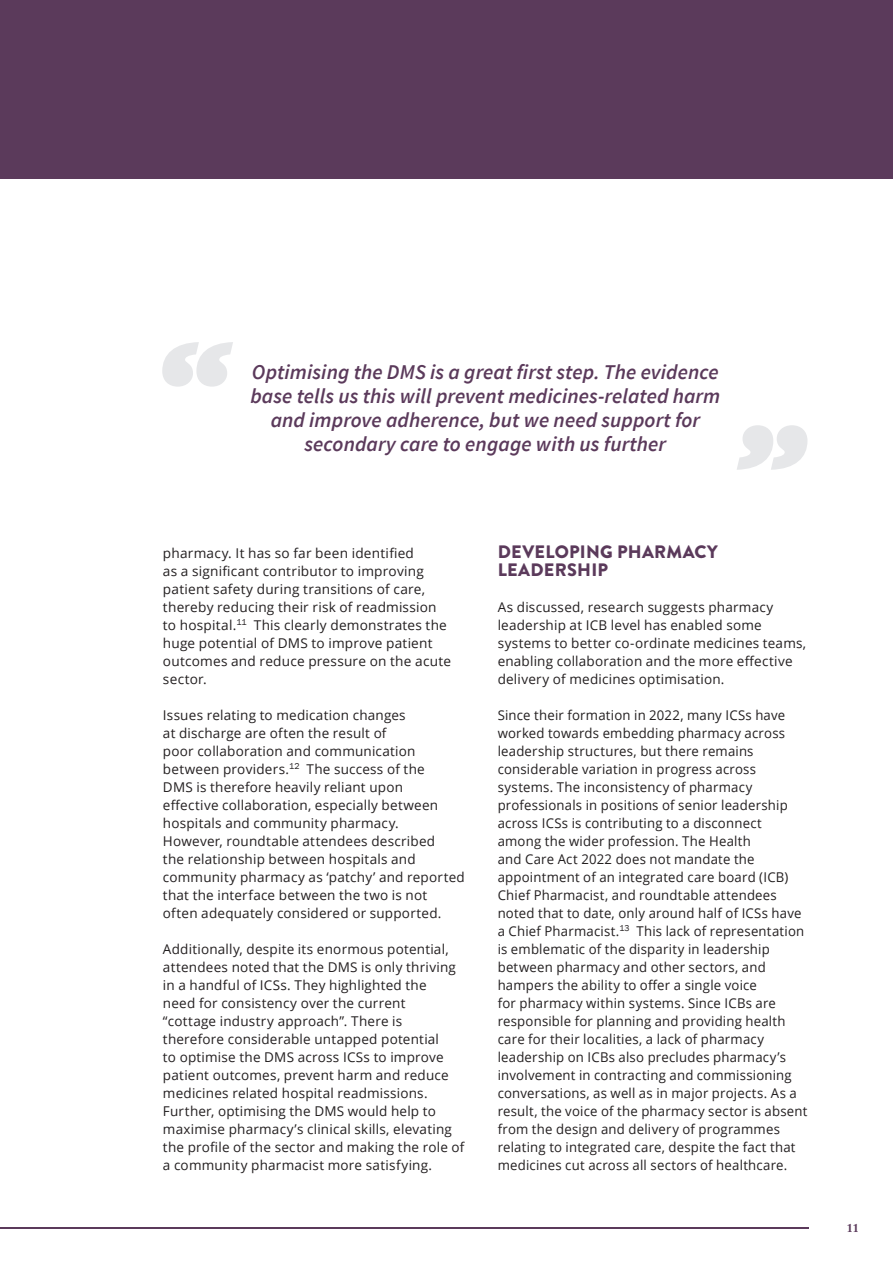
<style>
.page{position:relative;width:893px;height:1263px;background:#fff}
.page>*{position:absolute;margin:0;border:0;box-sizing:border-box;transform-origin:0 0}
.t1{font:italic 600 21px/24px "Source Sans Pro";letter-spacing:.005em;color:#5b3a5b;text-align:center}
.Main_Body{font:900 18px/18px "Brandon Grotesque";letter-spacing:.015em;color:#5b3a5b}
.Main_Body-2{font:13.5px/18px "Open Sans";letter-spacing:.015em;color:#231f20}
.t2{font:700 12px "Adobe Caslon Pro";color:#5b3a5b}
</style>
<div class="page">
<div style="left:0;top:0;width:893px;height:179px;background:#5b3a5b"></div>
<svg style="left:162px;top:342px;width:71px;height:45px"></svg>
<svg style="left:737px;top:425px;width:70px;height:45px"></svg>
<hr style="left:0;top:1227px;width:808px;height:2px;background:#5b3a5b">
<p class="t1" style="left:250px;top:360px;width:471px">Optimising the DMS is a great first step. The evidence base tells us this will prevent medicines-related harm and improve adherence, but we need support for secondary care to engage with us further</p>
<p class="Main_Body-2" style="left:163px;top:544px;width:290px">pharmacy. It has so far been identified<br>as a significant contributor to improving patient safety during transitions of care, thereby reducing their risk of readmission to hospital.<sup>11</sup> This clearly demonstrates the huge potential of DMS to improve patient outcomes and reduce pressure on the acute sector.</p>
<p class="Main_Body-2" style="left:163px;top:706px;width:303px">Issues relating to medication changes<br>at discharge are often the result of<br>poor collaboration and communication between providers.<sup>12</sup> The success of the<br>DMS is therefore heavily reliant upon<br>effective collaboration, especially between hospitals and community pharmacy.<br>However, roundtable attendees described<br>the relationship between hospitals and community pharmacy as ‘patchy’ and reported that the interface between the two is not often adequately considered or supported.</p>
<p class="Main_Body-2" style="left:163px;top:940px;width:303px">Additionally, despite its enormous potential, attendees noted that the DMS is only thriving in a handful of ICSs. They highlighted the<br>need for consistency over the current<br>“cottage industry approach”. There is therefore considerable untapped potential<br>to optimise the DMS across ICSs to improve patient outcomes, prevent harm and reduce medicines related hospital readmissions.<br>Further, optimising the DMS would help to maximise pharmacy’s clinical skills, elevating the profile of the sector and making the role of a community pharmacist more satisfying.</p>
<p class="Main_Body" style="left:498px;top:543px;width:221px">DEVELOPING PHARMACY<br>LEADERSHIP</p>
<p class="Main_Body-2" style="left:498px;top:598px;width:310px">As discussed, research suggests pharmacy leadership at ICB level has enabled some systems to better co-ordinate medicines teams, enabling collaboration and the more effective delivery of medicines optimisation.</p>
<p class="Main_Body-2" style="left:498px;top:706px;width:311px">Since their formation in 2022, many ICSs have worked towards embedding pharmacy across leadership structures, but there remains considerable variation in progress across systems. The inconsistency of pharmacy professionals in positions of senior leadership across ICSs is contributing to a disconnect among the wider profession. The Health<br>and Care Act 2022 does not mandate the appointment of an integrated care board (ICB)<br>Chief Pharmacist, and roundtable attendees noted that to date, only around half of ICSs have a Chief Pharmacist.<sup>13</sup> This lack of representation is emblematic of the disparity in leadership between pharmacy and other sectors, and hampers the ability to offer a single voice<br>for pharmacy within systems. Since ICBs are responsible for planning and providing health care for their localities, a lack of pharmacy leadership on ICBs also precludes pharmacy’s involvement in contracting and commissioning conversations, as well as in major projects. As a result, the voice of the pharmacy sector is absent from the design and delivery of programmes relating to integrated care, despite the fact that medicines cut across all sectors of healthcare.</p>
<p class="t2" style="left:847px;top:1221px;width:13px">11</p>
</div>
